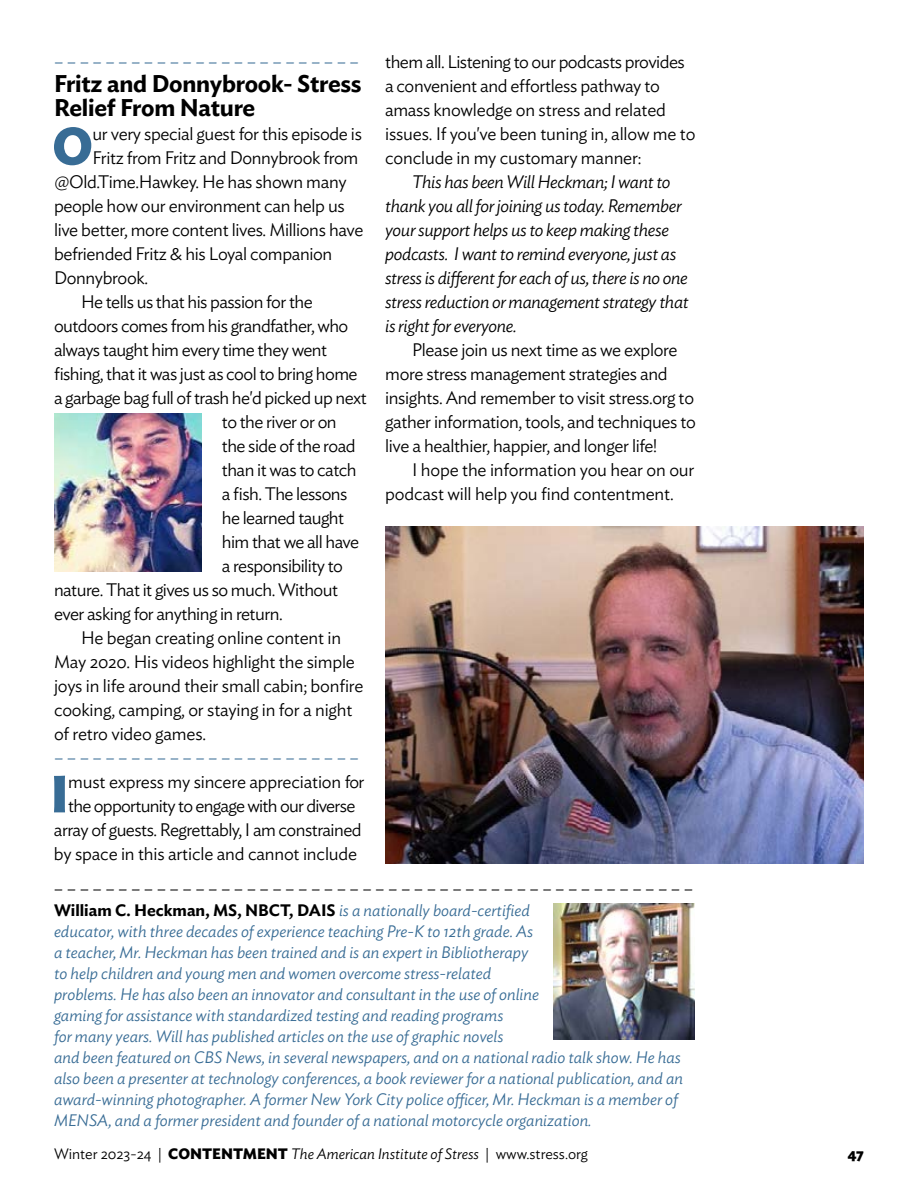
<style>
.page{position:relative;width:918px;height:1188px;background:#fff}
.page>*{position:absolute;margin:0;border:0;box-sizing:border-box;transform-origin:0 0}
.t1{font:700 51.9px "Ideal Sans";color:#386c95}
.t2{font:600 24px/24px "Ideal Sans";letter-spacing:-.01em;color:#000}
.t3{font:300 18px/24px "Ideal Sans";letter-spacing:-.02em;color:#000}
.t4{font:italic 300 18px/24px "Ideal Sans";letter-spacing:-.02em;color:#000}
.t5{font:300 18px "Ideal Sans";color:#386c95}
.t6{font:300 18px "Ideal Sans";letter-spacing:-.04em;color:#000}
.t7{font:italic 300 16.5px/21px "Ideal Sans";color:#386c95}
.t8{font:300 15px "Ideal Sans";color:#000}
.t9{font:700 15px "Ideal Sans";color:#000}
.s1{font-weight:600;font-style:normal;color:#000}
.s2{font-weight:700}
.s3{font-style:italic}
</style>
<div class="page">
<img style="left:554px;top:904px;width:140px;height:136px">
<img style="left:54px;top:413px;width:148px;height:159px">
<img style="left:385px;top:526px;width:479px;height:338px">
<p class="t5" style="left:54px;top:48px;width:307px">– – – – – – – – – – – – – – – – – – – – – – – –</p>
<h2 class="t2" style="left:54px;top:70px;width:309px">Fritz and Donnybrook- Stress<br>Relief From Nature</h2>
<h1 class="t1" style="left:52px;top:105px;width:42px">O</h1>
<p class="t3" style="left:92px;top:121px;width:271px">ur very special guest for this episode is</p>
<p class="t3" style="left:92px;top:145px;width:267px">Fritz from Fritz and Donnybrook from</p>
<p class="t3" style="left:54px;top:169px;width:294px">@Old.Time.Hawkey. He has shown many</p>
<p class="t3" style="left:54px;top:193px;width:292px">people how our environment can help us</p>
<p class="t3" style="left:54px;top:217px;width:311px">live better, more content lives. Millions have</p>
<p class="t3" style="left:54px;top:241px;width:280px">befriended Fritz &amp; his Loyal companion</p>
<p class="t3" style="left:54px;top:265px;width:96px">Donnybrook.</p>
<p class="t3" style="left:81px;top:289px;width:233px">He tells us that his passion for the</p>
<p class="t3" style="left:54px;top:313px;width:296px">outdoors comes from his grandfather, who</p>
<p class="t3" style="left:54px;top:337px;width:275px">always taught him every time they went</p>
<p class="t3" style="left:54px;top:361px;width:305px">fishing, that it was just as cool to bring home</p>
<p class="t3" style="left:54px;top:385px;width:314px">a garbage bag full of trash he'd picked up next</p>
<p class="t3" style="left:222px;top:409px;width:116px">to the river or on</p>
<p class="t3" style="left:222px;top:433px;width:135px">the side of the road</p>
<p class="t3" style="left:222px;top:457px;width:136px">than it was to catch</p>
<p class="t3" style="left:222px;top:481px;width:127px">a fish. The lessons</p>
<p class="t3" style="left:222px;top:505px;width:124px">he learned taught</p>
<p class="t3" style="left:222px;top:528px;width:139px">him that we all have</p>
<p class="t3" style="left:222px;top:552px;width:123px">a responsibility to</p>
<p class="t3" style="left:54px;top:576px;width:286px">nature. That it gives us so much. Without</p>
<p class="t3" style="left:54px;top:600px;width:230px">ever asking for anything in return.</p>
<p class="t3" style="left:81px;top:624px;width:262px">He began creating online content in</p>
<p class="t3" style="left:54px;top:648px;width:302px">May 2020. His videos highlight the simple</p>
<p class="t3" style="left:54px;top:672px;width:311px">joys in life around their small cabin; bonfire</p>
<p class="t3" style="left:54px;top:696px;width:300px">cooking, camping, or staying in for a night</p>
<p class="t3" style="left:54px;top:720px;width:154px">of retro video games.</p>
<p class="t5" style="left:54px;top:744px;width:307px">– – – – – – – – – – – – – – – – – – – – – – – –</p>
<h1 class="t1" style="left:50px;top:753px;width:20px">I</h1>
<p class="t3" style="left:68px;top:769px;width:298px">must express my sincere appreciation for</p>
<p class="t6" style="left:68px;top:792px;width:289px">the opportunity to engage with our diverse</p>
<p class="t3" style="left:54px;top:817px;width:309px">array of guests. Regrettably, I am constrained</p>
<p class="t3" style="left:54px;top:841px;width:305px">by space in this article and cannot include</p>
<p class="t3" style="left:385px;top:49px;width:312px">them all. Listening to our podcasts provides a convenient and effortless pathway to amass knowledge on stress and related issues. If you've been tuning in, allow me to conclude in my customary manner:</p>
<p class="t4" style="left:385px;top:169px;width:305px;text-indent:27px">This has been Will Heckman; I want to thank you all for joining us today. Remember your support helps us to keep making these podcasts. I want to remind everyone, just as stress is different for each of us, there is no one stress reduction or management strategy that is right for everyone.</p>
<p class="t3" style="left:385px;top:337px;width:312px;text-indent:27px">Please join us next time as we explore more stress management strategies and insights. And remember to visit stress.org to gather information, tools, and techniques to live a healthier, happier, and longer life!</p>
<p class="t3" style="left:385px;top:456px;width:311px;text-indent:27px">I hope the information you hear on our podcast will help you find contentment.</p>
<p class="t3" style="left:54px;top:875px;width:641px">– – – – – – – – – – – – – – – – – – – – – – – – – – – – – – – – – – – – – – – – – – – – – – – – – –</p>
<p class="t7" style="left:54px;top:898px;width:631px"><span class="s1">William C. Heckman, MS, NBCT, DAIS</span> is a nationally board-certified<br>educator, with three decades of experience teaching Pre-K to 12th grade. As<br>a teacher, Mr. Heckman has been trained and is an expert in Bibliotherapy<br>to help children and young men and women overcome stress-related<br>problems. He has also been an innovator and consultant in the use of online<br>gaming for assistance with standardized testing and reading programs<br>for many years. Will has published articles on the use of graphic novels<br>and been featured on CBS News, in several newspapers, and on a national radio talk show. He has also been a presenter at technology conferences, a book reviewer for a national publication, and an award-winning photographer. A former New York City police officer, Mr. Heckman is a member of MENSA, and a former president and founder of a national motorcycle organization.</p>
<p class="t8" style="left:54px;top:1143px;width:535px">Winter 2023-24 | <span class="s2">CONTENTMENT</span> <span class="s3">The American Institute of Stress</span> | www.stress.org</p>
<p class="t9" style="left:848px;top:1142px;width:18px">47</p>
</div>
